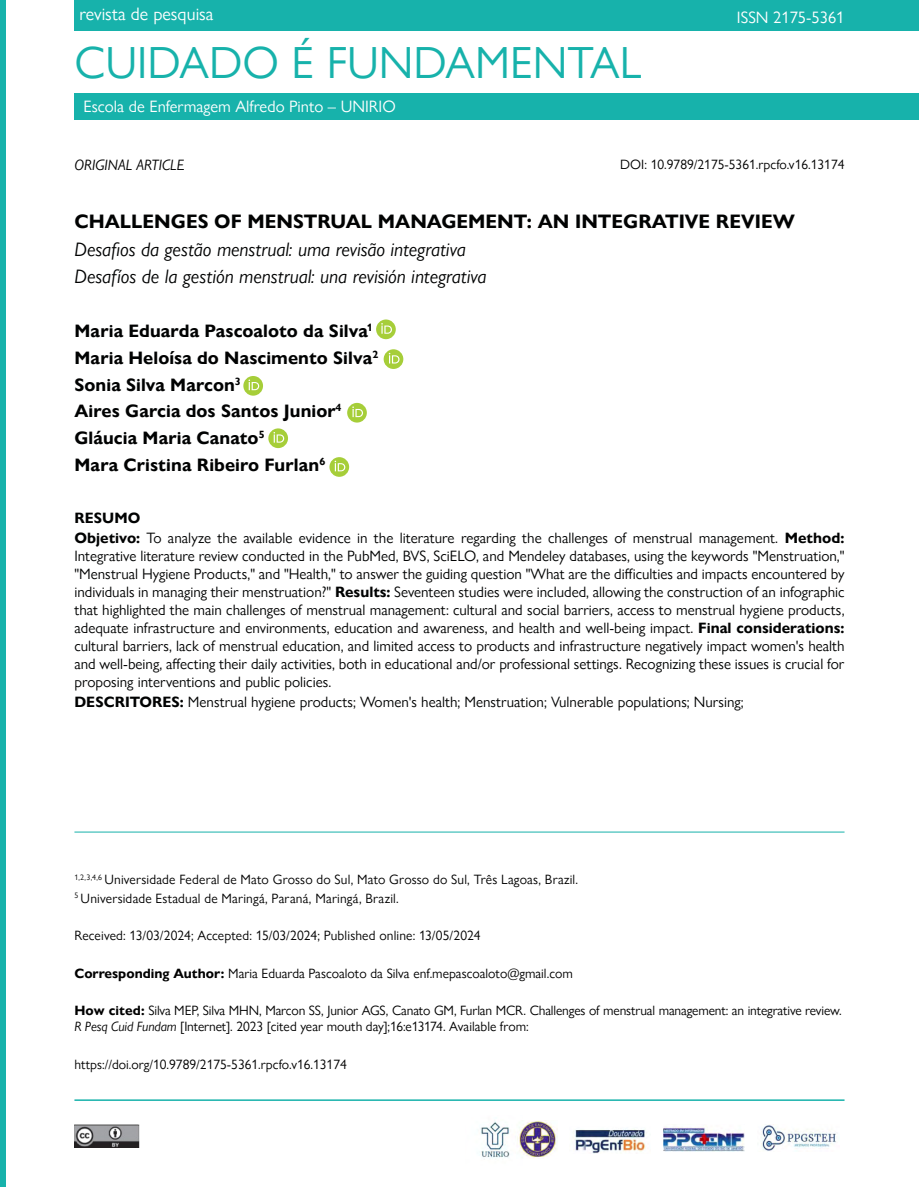
<style>
.page{position:relative;width:919px;height:1187px;background:#fff}
.page>*{position:absolute;margin:0;border:0;box-sizing:border-box;transform-origin:0 0}
.t1{font:45px "Gill Sans Nova";color:#17b2ab}
.t2{font:italic 19.5px/27.6px "Gill Sans Nova";letter-spacing:-.005em;color:#010202}
.t3{font:700 19.5px "Gill Sans Nova";color:#010202}
.t4{font:700 18px/26.7px "Gill Sans Nova";letter-spacing:.005em;color:#010202}
.t5{font:18px "Gill Sans Nova";color:#fff}
.t6{font:16.5px "Gill Sans Nova";color:#fff}
.t7{font:15px/18px "Gill Sans Nova";color:#010202;text-align:justify}
.t8{font:italic 15px "Gill Sans Nova";color:#000}
.t9{font:13.5px/18.3px "Gill Sans Nova";color:#000}
.t10{font:1.5px "Gill Sans Nova";color:#fff}
.s1{font-weight:700}
.s2{font-style:italic}
</style>
<div class="page">
<div style="left:74px;top:0;width:844px;height:31px;background:#17b2ab"></div>
<div style="left:74px;top:93px;width:844px;height:27px;background:#17b2ab"></div>
<div style="left:0;top:0;width:5px;height:1186px;background:#17b2ab"></div>
<img style="left:74px;top:1124px;width:66px;height:23px">
<hr style="left:74px;top:1099px;width:770px;height:1px;background:#17b2ab">
<img style="left:480px;top:1121px;width:30px;height:37px">
<img style="left:573px;top:1129px;width:73px;height:24px">
<img style="left:663px;top:1125px;width:81px;height:26px">
<img style="left:517px;top:1120px;width:39px;height:38px">
<img style="left:761px;top:1124px;width:75px;height:27px">
<div style="left:376px;top:319px;width:20px;height:20px;background:#a6ce39;border-radius:50%"></div>
<svg style="left:381px;top:323px;width:11px;height:11px"></svg>
<svg style="left:383px;top:349px;width:20px;height:20px"></svg>
<svg style="left:389px;top:353px;width:10px;height:10px"></svg>
<div style="left:243px;top:376px;width:20px;height:19px;background:#a6ce39;border-radius:50%"></div>
<svg style="left:248px;top:379px;width:11px;height:11px"></svg>
<div style="left:347px;top:403px;width:20px;height:19px;background:#a6ce39;border-radius:50%"></div>
<svg style="left:352px;top:406px;width:11px;height:11px"></svg>
<svg style="left:268px;top:428px;width:20px;height:20px"></svg>
<svg style="left:273px;top:432px;width:11px;height:10px"></svg>
<svg style="left:329px;top:457px;width:20px;height:20px"></svg>
<svg style="left:334px;top:460px;width:11px;height:11px"></svg>
<hr style="left:74px;top:831px;width:770px;height:1px;background:#17b2ab">
<p class="t5" style="left:79px;top:3px;width:135px">revista de pesquisa</p>
<h1 class="t1" style="left:74px;top:35px;width:568px">CUIDADO É FUNDAMENTAL</h1>
<p class="t6" style="left:84px;top:97px;width:313px">Escola de Enfermagem Alfredo Pinto – UNIRIO</p>
<p class="t6" style="left:736px;top:7px;width:109px">ISSN 2175-5361</p>
<p class="t8" style="left:74px;top:156px;width:111px">ORIGINAL ARTICLE</p>
<p class="t9" style="left:620px;top:155px;width:226px">DOI: 10.9789/2175-5361.rpcfo.v16.13174</p>
<h2 class="t3" style="left:74px;top:210px;width:721px">CHALLENGES OF MENSTRUAL MANAGEMENT: AN INTEGRATIVE REVIEW</h2>
<h2 class="t2" style="left:74px;top:235px;width:413px">Desafios da gestão menstrual: uma revisão integrativa<br>Desafíos de la gestión menstrual: una revisión integrativa</h2>
<p class="t4" style="left:74px;top:318px;width:305px">Maria Eduarda Pascoaloto da Silva<sup>1<br></sup>Maria Heloísa do Nascimento Silva<sup>2<br></sup>Sonia Silva Marcon<sup>3<br></sup>Aires Garcia dos Santos Junior<sup>4<br></sup>Gláucia Maria Canato<sup>5<br></sup>Mara Cristina Ribeiro Furlan<sup>6</sup></p>
<p class="t7" style="left:74px;top:507px;width:771px;line-height:20.1px"><span class="s1">RESUMO<br>Objetivo:</span> To analyze the available evidence in the literature regarding the challenges of menstrual management. <span class="s1">Method:</span></p>
<p class="t7" style="left:74px;top:546px;width:771px">Integrative literature review conducted in the PubMed, BVS, SciELO, and Mendeley databases, using the keywords "Menstruation," "Menstrual Hygiene Products," and "Health," to answer the guiding question "What are the difficulties and impacts encountered by individuals in managing their menstruation?" <span class="s1">Results:</span> Seventeen studies were included, allowing the construction of an infographic that highlighted the main challenges of menstrual management: cultural and social barriers, access to menstrual hygiene products,</p>
<p class="t10" style="left:445px;top:613px;width:2px">.</p>
<p class="t7" style="left:74px;top:618px;width:771px">adequate infrastructure and environments, education and awareness, and health and well-being impact. <span class="s1">Final considerations: </span>cultural barriers, lack of menstrual education, and limited access to products and infrastructure negatively impact women's health and well-being, affecting their daily activities, both in educational and/or professional settings. Recognizing these issues is crucial for proposing interventions and public policies.</p>
<p class="t7" style="left:74px;top:693px;width:670px"><span class="s1">DESCRITORES:</span> Menstrual hygiene products; Women's health; Menstruation; Vulnerable populations; Nursing;</p>
<p class="t9" style="left:74px;top:870px;width:505px"><sup>1,2,3,4,6</sup> Universidade Federal de Mato Grosso do Sul, Mato Grosso do Sul, Três Lagoas, Brazil.<br><sup>5</sup> Universidade Estadual de Maringá, Paraná, Maringá, Brazil.</p>
<p class="t9" style="left:74px;top:926px;width:407px">Received: 13/03/2024; Accepted: 15/03/2024; Published online: 13/05/2024</p>
<p class="t9" style="left:74px;top:963px;width:500px"><span class="s1">Corresponding Author:</span> Maria Eduarda Pascoaloto da Silva enf.mepascoaloto@gmail.com</p>
<p class="t9" style="left:74px;top:1002px;width:768px;line-height:16.2px"><span class="s1">How cited:</span> Silva MEP, Silva MHN, Marcon SS, Junior AGS, Canato GM, Furlan MCR. Challenges of menstrual management: an integrative review.<br><span class="s2">R Pesq Cuid Fundam</span> [Internet]. 2023 [cited year mouth day];16:e13174. Available from:</p>
<p class="t9" style="left:74px;top:1054px;width:274px">https://doi.org/10.9789/2175-5361.rpcfo.v16.13174</p>
</div>
